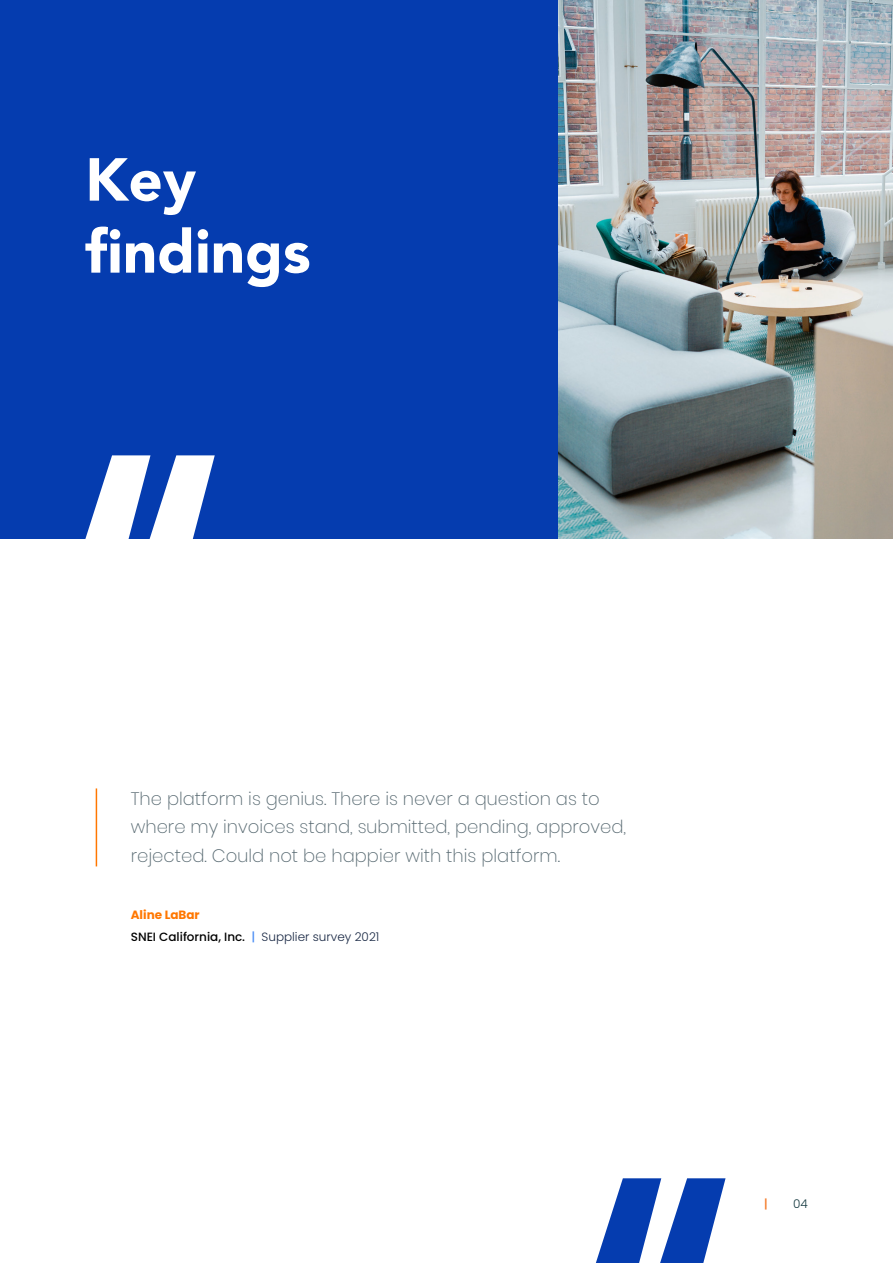
<style>
.page{position:relative;width:893px;height:1263px;background:#fff}
.page>*{position:absolute;margin:0;border:0;box-sizing:border-box;transform-origin:0 0}
.Main_heading{font:900 60px/72px "Avenir LT Std";color:#fff}
.Paragraph_Style1{font:200 18px/28.5px "Poppins";color:#566870}
.Paragraph_Style1-2{font:500 12px "Poppins";color:#000}
.Paragraph_Style1-3{font:700 12px "Poppins";color:#f70}
.t1{font:300 12px "Poppins";color:#163a41}
.t2{font:700 12px "Gotham";color:#f47c2c}
.s1{color:#4d8ff5}
.s2{font-weight:300;color:#192844}
</style>
<div class="page">
<div style="left:0;top:0;width:893px;height:539px;background:#053caf"></div>
<svg style="left:85px;top:455px;width:130px;height:84px"></svg>
<hr style="left:96px;top:788px;width:1px;height:78px;background:#f70">
<svg style="left:596px;top:1178px;width:129px;height:85px"></svg>
<img style="left:558px;top:0;width:335px;height:539px">
<p class="Main_heading" style="left:85px;top:144px;width:227px">Key findings</p>
<p class="Paragraph_Style1" style="left:131px;top:784px;width:497px">The platform is genius. There is never a question as to where my invoices stand, submitted, pending, approved, rejected. Could not be happier with this platform.</p>
<p class="Paragraph_Style1-3" style="left:131px;top:907px;width:71px">Aline LaBar</p>
<p class="Paragraph_Style1-2" style="left:131px;top:930px;width:250px">SNEI California, Inc. <span class="s1">|</span> <span class="s2">Supplier survey 2021</span></p>
<p class="t2" style="left:764px;top:1195px;width:6px">|</p>
<p class="t1" style="left:793px;top:1197px;width:16px">04</p>
</div>
